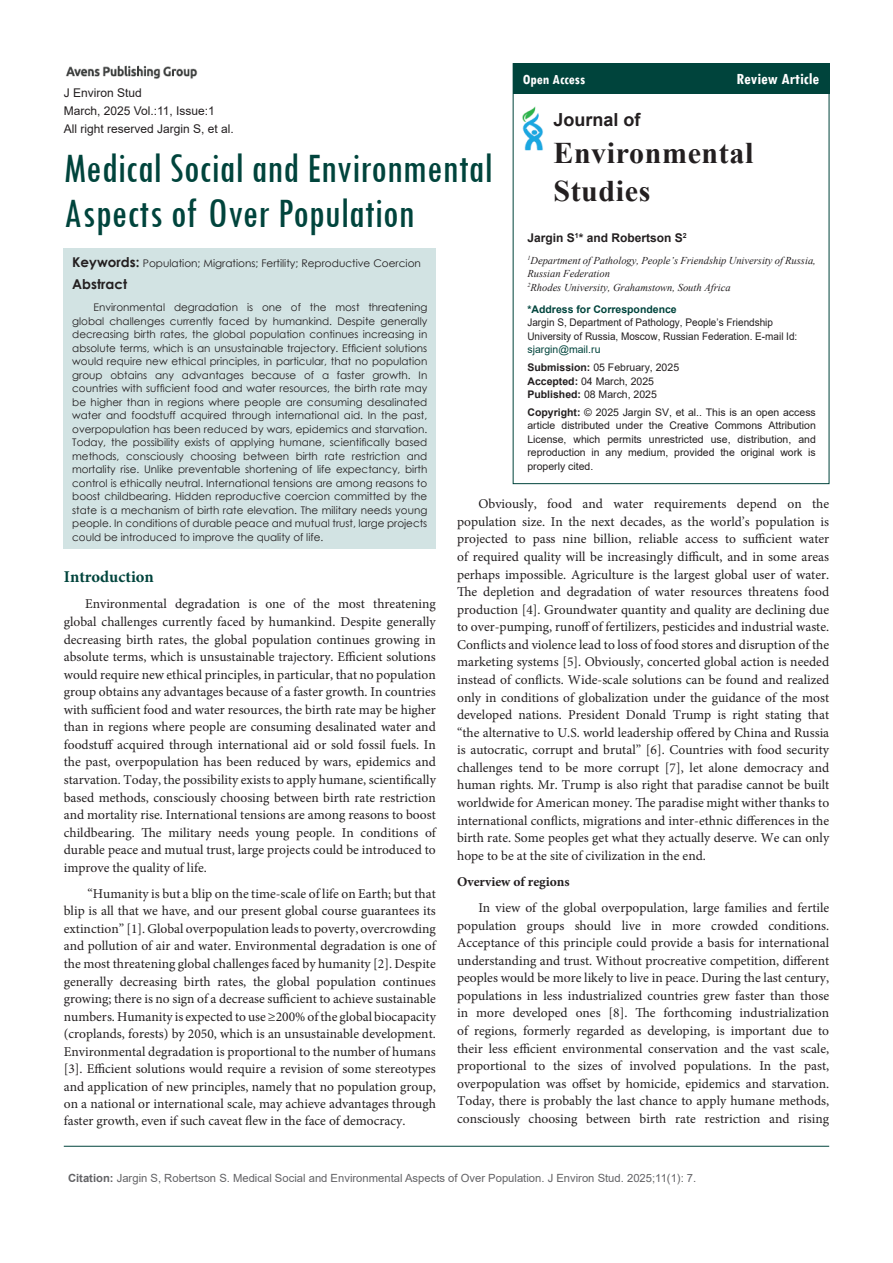
<style>
.page{position:relative;width:893px;height:1263px;background:#fff}
.page>*{position:absolute;margin:0;border:0;box-sizing:border-box;transform-origin:0 0}
.t1{font:condensed 43.5px/45px "Tw Cen";color:#00443c}
.t2{font:700 30px/37.5px "Times New Roman";letter-spacing:.02em;color:#231f20}
.t3{font:700 18px "Arial";color:#231f20}
.t4{font:700 condensed 16.5px "Tw Cen";color:#fff}
.t5{font:700 16.5px "Minion Pro";color:#00443c}
.t6{font:700 condensed 14.85px "Tw Cen";color:#fff}
.t7{font:13.5px/17.5px "Minion Pro";color:#231f20;text-align:justify}
.t8{font:700 13.5px "Minion Pro";color:#231f20}
.t9{font:700 13.5px "Century Gothic";color:#231f20}
.t10{font:12px "Arial";color:#231f20}
.t11{font:700 12px "Arial";color:#231f20}
.t12{font:11.25px "Arial";color:#636366}
.t13{font:10.5px/13.5px "Century Gothic";color:#231f20;text-align:justify}
.t14{font:10.5px/13.5px "Arial";color:#231f20;text-align:justify}
.t15{font:italic 10.5px/13.5px "Times New Roman";color:#231f20}
.t16{font:10.5px/13.5px "Arial";color:#231f20;scale:.95 1}
.t17{font:700 10.5px "Arial";color:#00443c}
.s1{color:#00443c}
.s2{font-weight:700}
.s3{font-weight:700;font-size:13.5px}
</style>
<div class="page">
<hr style="left:64px;top:1146px;width:765px;height:1px;background:#00443c">
<div style="left:513px;top:64px;width:316px;height:30px;background:#00443c"></div>
<div style="left:64px;top:248px;width:372px;height:301px;background:#d2e3e3"></div>
<img style="left:66px;top:65px;width:131px;height:14px">
<img style="left:522px;top:106px;width:21px;height:45px">
<p class="t6" style="left:523px;top:70px;width:64px">Open Access</p>
<p class="t4" style="left:736px;top:69px;width:84px">Review Article</p>
<p class="t10" style="left:64px;top:84px;width:80px">J Environ Stud</p>
<p class="t10" style="left:64px;top:102px;width:153px">March, 2025 Vol.:11, Issue:1</p>
<p class="t10" style="left:64px;top:120px;width:172px">All right reserved Jargin S, et al.</p>
<p class="t3" style="left:553px;top:107px;width:89px">Journal of</p>
<p class="t2" style="left:553px;top:133px;width:202px">Environmental<br>Studies</p>
<p class="t1" style="left:64px;top:145px;width:430px">Medical Social and Environmental<br>Aspects of Over Population</p>
<p class="t11" style="left:527px;top:229px;width:161px">Jargin S<sup>1</sup>* and Robertson S<sup>2</sup></p>
<p class="t15" style="left:527px;top:253px;width:290px"><sup>1</sup>Department of Pathology, People’s Friendship University of Russia,<br>Russian Federation</p>
<p class="t15" style="left:527px;top:280px;width:205px"><sup>2</sup>Rhodes University, Grahamstown, South Africa</p>
<p class="t17" style="left:527px;top:302px;width:151px">*Address for Correspondence</p>
<p class="t16" style="left:527px;top:316px;width:286px">Jargin S, Department of Pathology, People’s Friendship<br>University of Russia, Moscow, Russian Federation. E-mail Id: <span class="s1">sjargin@mail.ru</span></p>
<p class="t14" style="left:527px;top:361px;width:153px"><span class="s2">Submission:</span> 05 February, 2025</p>
<p class="t14" style="left:527px;top:374px;width:128px"><span class="s2">Accepted:</span> 04 March, 2025</p>
<p class="t14" style="left:527px;top:388px;width:131px"><span class="s2">Published:</span> 08 March, 2025</p>
<p class="t14" style="left:527px;top:405px;width:290px"><span class="s2">Copyright:</span> © 2025 Jargin SV, et al.. This is an open access article distributed under the Creative Commons Attribution License, which permits unrestricted use, distribution, and reproduction in any medium, provided the original work is properly cited.</p>
<p class="t13" style="left:72px;top:256px;width:350px"><span class="s3">Keywords:</span> Population; Migrations; Fertility; Reproductive Coercion</p>
<p class="t9" style="left:72px;top:274px;width:56px">Abstract</p>
<p class="t13" style="left:72px;top:300px;width:357px;text-indent:21px">Environmental degradation is one of the most threatening global challenges currently faced by humankind. Despite generally decreasing birth rates, the global population continues increasing in absolute terms, which is an unsustainable trajectory. Efficient solutions would require new ethical principles, in particular, that no population group obtains any advantages because of a faster growth. In countries with sufficient food and water resources, the birth rate may be higher than in regions where people are consuming desalinated water and foodstuff acquired through international aid. In the past, overpopulation has been reduced by wars, epidemics and starvation.<br>Today, the possibility exists of applying humane, scientifically based methods, consciously choosing between birth rate restriction and mortality rise. Unlike preventable shortening of life expectancy, birth control is ethically neutral. International tensions are among reasons to boost childbearing. Hidden reproductive coercion committed by the state is a mechanism of birth rate elevation. The military needs young people. In conditions of durable peace and mutual trust, large projects could be introduced to improve the quality of life.</p>
<p class="t7" style="left:457px;top:495px;width:374px;text-indent:21px">Obviously, food and water requirements depend on the population size. In the next decades, as the world’s population is projected to pass nine billion, reliable access to sufficient water of required quality will be increasingly difficult, and in some areas perhaps impossible. Agriculture is the largest global user of water.<br>The depletion and degradation of water resources threatens food production [4]. Groundwater quantity and quality are declining due to over-pumping, runoff of fertilizers, pesticides and industrial waste.<br>Conflicts and violence lead to loss of food stores and disruption of the marketing systems [5]. Obviously, concerted global action is needed instead of conflicts. Wide-scale solutions can be found and realized only in conditions of globalization under the guidance of the most developed nations. President Donald Trump is right stating that “the alternative to U.S. world leadership offered by China and Russia is autocratic, corrupt and brutal” [6]. Countries with food security challenges tend to be more corrupt [7], let alone democracy and human rights. Mr. Trump is also right that paradise cannot be built worldwide for American money. The paradise might wither thanks to international conflicts, migrations and inter-ethnic differences in the birth rate. Some peoples get what they actually deserve. We can only hope to be at the site of civilization in the end.</p>
<p class="t8" style="left:457px;top:872px;width:114px">Overview of regions</p>
<p class="t7" style="left:457px;top:899px;width:374px;text-indent:21px">In view of the global overpopulation, large families and fertile population groups should live in more crowded conditions.<br>Acceptance of this principle could provide a basis for international understanding and trust. Without procreative competition, different peoples would be more likely to live in peace. During the last century, populations in less industrialized countries grew faster than those in more developed ones [8]. The forthcoming industrialization of regions, formerly regarded as developing, is important due to their less efficient environmental conservation and the vast scale, proportional to the sizes of involved populations. In the past, overpopulation was offset by homicide, epidemics and starvation.<br>Today, there is probably the last chance to apply humane methods, consciously choosing between birth rate restriction and rising</p>
<p class="t5" style="left:64px;top:565px;width:92px">Introduction</p>
<p class="t7" style="left:64px;top:595px;width:374px;text-indent:21px">Environmental degradation is one of the most threatening global challenges currently faced by humankind. Despite generally decreasing birth rates, the global population continues growing in absolute terms, which is unsustainable trajectory. Efficient solutions would require new ethical principles, in particular, that no population group obtains any advantages because of a faster growth. In countries with sufficient food and water resources, the birth rate may be higher than in regions where people are consuming desalinated water and foodstuff acquired through international aid or sold fossil fuels. In the past, overpopulation has been reduced by wars, epidemics and starvation. Today, the possibility exists to apply humane, scientifically based methods, consciously choosing between birth rate restriction and mortality rise. International tensions are among reasons to boost childbearing. The military needs young people. In conditions of durable peace and mutual trust, large projects could be introduced to improve the quality of life.</p>
<p class="t7" style="left:64px;top:885px;width:374px;text-indent:24px">“Humanity is but a blip on the time-scale of life on Earth; but that blip is all that we have, and our present global course guarantees its extinction” [1]. Global overpopulation leads to poverty, overcrowding and pollution of air and water. Environmental degradation is one of the most threatening global challenges faced by humanity [2]. Despite generally decreasing birth rates, the global population continues growing; there is no sign of a decrease sufficient to achieve sustainable numbers. Humanity is expected to use ≥200% of the global biocapacity (croplands, forests) by 2050, which is an unsustainable development.<br>Environmental degradation is proportional to the number of humans [3]. Efficient solutions would require a revision of some stereotypes and application of new principles, namely that no population group, on a national or international scale, may achieve advantages through faster growth, even if such caveat flew in the face of democracy.</p>
<p class="t12" style="left:68px;top:1170px;width:630px"><span class="s2">Citation:</span> Jargin S, Robertson S. Medical Social and Environmental Aspects of Over Population. J Environ Stud. 2025;11(1): 7.</p>
</div>
